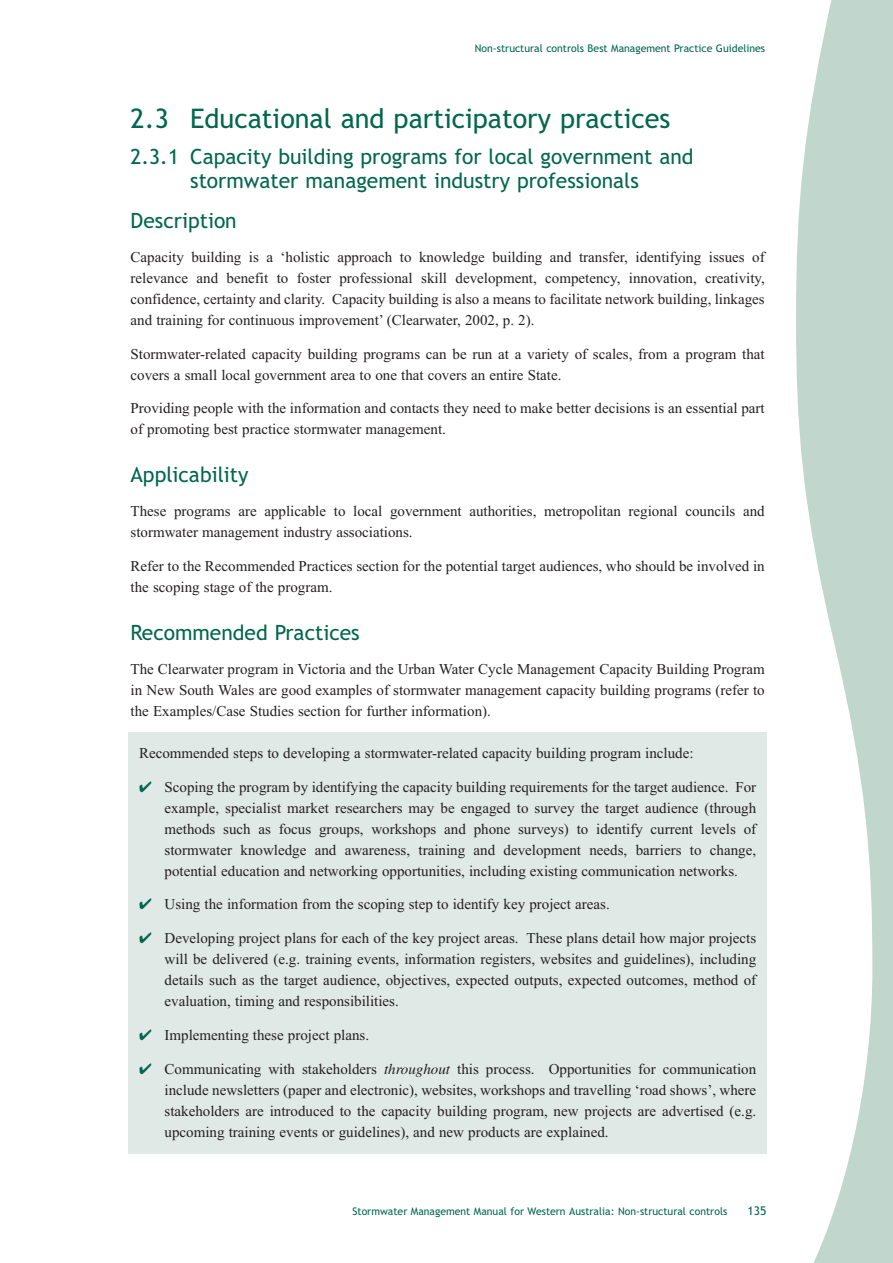
<style>
.page{position:relative;width:893px;height:1263px;background:#fff}
.page>*{position:absolute;margin:0;border:0;box-sizing:border-box;transform-origin:0 0}
.t1{font:27px "Trebuchet MS";color:#01674d}
.t2{font:21px/24.8px "Trebuchet MS";color:#01674d;text-align:center}
.t3{font:15px/21px "Times New Roman";color:#231f20;text-align:justify}
.t4{font:12px "Trebuchet MS";color:#01674d}
.t5{font:10.5px "Trebuchet MS";color:#01674d}
.s1{color:#01674d}
.s2{font-family:"Times";font-style:italic}
</style>
<div class="page">
<div style="left:128px;top:732px;width:638px;height:421px;background:#e0e9e5"></div>
<svg style="left:796px;top:0;width:96px;height:1263px;fill:#c1d6cd"></svg>
<p class="t5" style="left:475px;top:44px;width:292px">Non-structural controls Best Management Practice Guidelines</p>
<h1 class="t1" style="left:131px;top:108px;width:541px">2.3 Educational and participatory practices</h1>
<h2 class="t2" style="left:131px;top:146px;width:564px">2.3.1 Capacity building programs for local government and stormwater management industry professionals</h2>
<h2 class="t2" style="left:131px;top:210px;width:108px">Description</h2>
<p class="t3" style="left:131px;top:248px;width:635px">Capacity building is a ‘holistic approach to knowledge building and transfer, identifying issues of relevance and benefit to foster professional skill development, competency, innovation, creativity, confidence, certainty and clarity. Capacity building is also a means to facilitate network building, linkages and training for continuous improvement’ (Clearwater, 2002, p. 2).</p>
<p class="t3" style="left:131px;top:345px;width:635px">Stormwater-related capacity building programs can be run at a variety of scales, from a program that covers a small local government area to one that covers an entire State.</p>
<p class="t3" style="left:131px;top:399px;width:635px">Providing people with the information and contacts they need to make better decisions is an essential part of promoting best practice stormwater management.</p>
<h2 class="t2" style="left:131px;top:465px;width:119px">Applicability</h2>
<p class="t3" style="left:131px;top:502px;width:635px">These programs are applicable to local government authorities, metropolitan regional councils and stormwater management industry associations.</p>
<p class="t3" style="left:131px;top:557px;width:635px">Refer to the Recommended Practices section for the potential target audiences, who should be involved in the scoping stage of the program.</p>
<h2 class="t2" style="left:131px;top:622px;width:231px">Recommended Practices</h2>
<p class="t3" style="left:131px;top:660px;width:635px">The Clearwater program in Victoria and the Urban Water Cycle Management Capacity Building Program in New South Wales are good examples of stormwater management capacity building programs (refer to the Examples/Case Studies section for further information).</p>
<p class="t3" style="left:139px;top:744px;width:556px">Recommended steps to developing a stormwater-related capacity building program include:</p>
<p class="t3" style="left:165px;top:777px;width:593px;text-indent:-26px"><span class="s1">✔</span> Scoping the program by identifying the capacity building requirements for the target audience. For example, specialist market researchers may be engaged to survey the target audience (through methods such as focus groups, workshops and phone surveys) to identify current levels of stormwater knowledge and awareness, training and development needs, barriers to change, potential education and networking opportunities, including existing communication networks.</p>
<p class="t3" style="left:139px;top:895px;width:472px"><span class="s1">✔</span> Using the information from the scoping step to identify key project areas.</p>
<p class="t3" style="left:165px;top:929px;width:593px;text-indent:-26px"><span class="s1">✔</span> Developing project plans for each of the key project areas. These plans detail how major projects will be delivered (e.g. training events, information registers, websites and guidelines), including details such as the target audience, objectives, expected outputs, expected outcomes, method of evaluation, timing and responsibilities.</p>
<p class="t3" style="left:139px;top:1026px;width:231px"><span class="s1">✔</span> Implementing these project plans.</p>
<p class="t3" style="left:165px;top:1059px;width:593px;text-indent:-26px"><span class="s1">✔</span> Communicating with stakeholders <span class="s2">throughout</span> this process. Opportunities for communication include newsletters (paper and electronic), websites, workshops and travelling ‘road shows’, where stakeholders are introduced to the capacity building program, new projects are advertised (e.g. upcoming training events or guidelines), and new products are explained.</p>
<p class="t5" style="left:352px;top:1207px;width:376px">Stormwater Management Manual for Western Australia: Non-structural controls</p>
<p class="t4" style="left:747px;top:1206px;width:20px">135</p>
</div>
